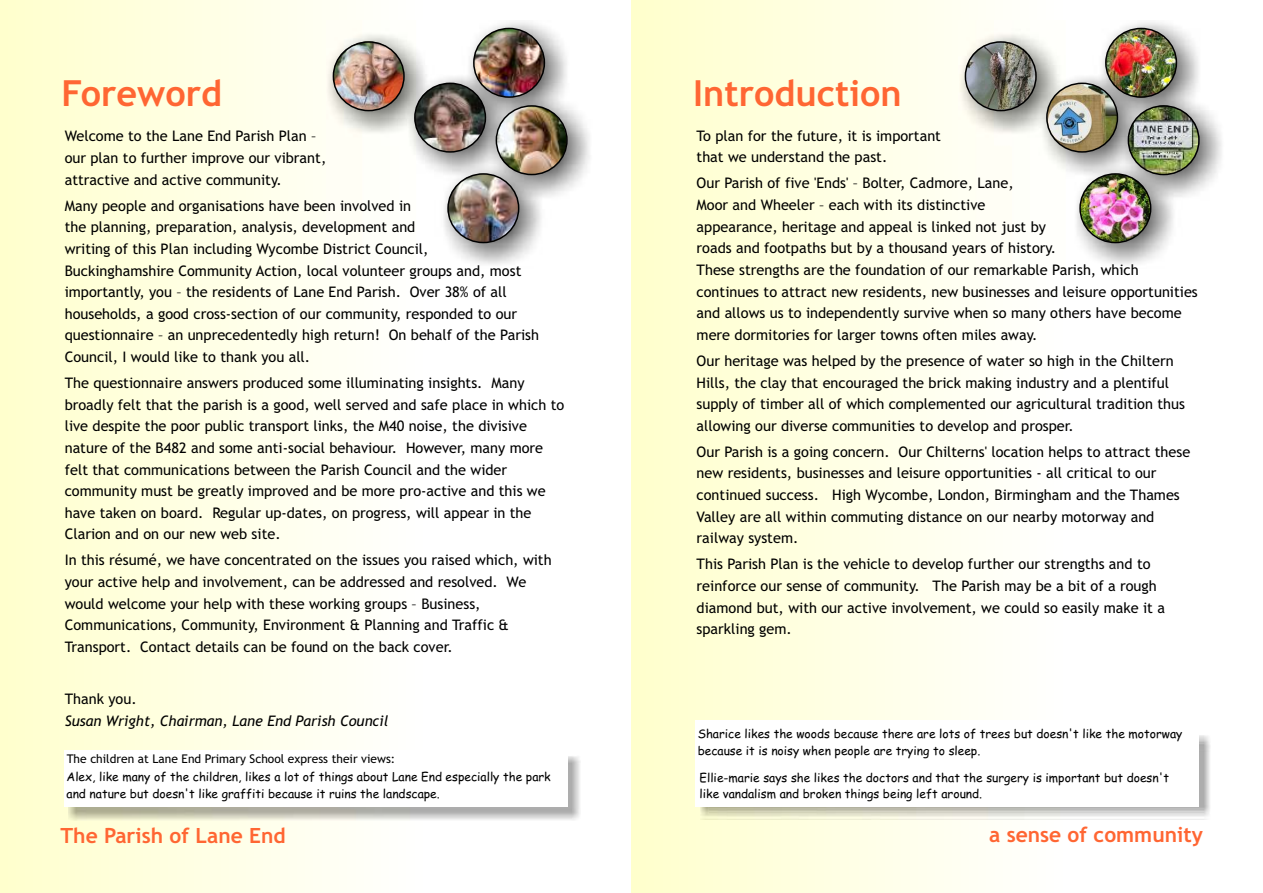
<style>
.page{position:relative;width:1263px;height:893px;background:#fff}
.page>*{position:absolute;margin:0;border:0;box-sizing:border-box;transform-origin:0 0}
.t1{font:700 36px "Trebuchet MS";color:#f63}
.t2{font:700 21px "Trebuchet MS";color:#f63}
.t3{font:14.55px/21.6px "Trebuchet MS";color:#000}
.t4{font:italic 14.55px "Trebuchet MS";color:#000}
.t5{font:12px/16.6px "Comic Sans MS";color:#000}
.t6{font:12px "Trebuchet MS";color:#000}
</style>
<div class="page">
<div style="left:0;top:0;width:424px;height:893px;background:linear-gradient(to right,#ffffcd,#fffffe)"></div>
<img style="left:326px;top:21px;width:264px;height:247px">
<img style="left:496px;top:105px;width:71px;height:69px">
<div style="left:496px;top:105px;width:72px;height:70px;border:1px solid #000;border-radius:50%"></div>
<img style="left:415px;top:80px;width:71px;height:74px">
<div style="left:414px;top:83px;width:72px;height:70px;border:1px solid #000;border-radius:50%"></div>
<img style="left:446px;top:172px;width:74px;height:71px">
<div style="left:447px;top:173px;width:72px;height:70px;border:1px solid #000;border-radius:50%"></div>
<img style="left:472px;top:29px;width:73px;height:69px">
<div style="left:473px;top:28px;width:72px;height:70px;border:1px solid #000;border-radius:50%"></div>
<div style="left:631px;top:1px;width:433px;height:892px;background:linear-gradient(to right,#ffc,#fff)"></div>
<img style="left:69px;top:756px;width:511px;height:65px">
<div style="left:64px;top:750px;width:504px;height:57px;background:#fff"></div>
<img style="left:330px;top:41px;width:75px;height:69px">
<div style="left:333px;top:41px;width:72px;height:70px;border:1px solid #000;border-radius:50%"></div>
<img style="left:701px;top:735px;width:509px;height:85px">
<div style="left:695px;top:720px;width:504px;height:87px;background:#fff"></div>
<img style="left:958px;top:21px;width:264px;height:247px">
<img style="left:1128px;top:103px;width:71px;height:75px">
<div style="left:1127px;top:105px;width:73px;height:70px;border:1px solid #000;border-radius:50%"></div>
<img style="left:1044px;top:82px;width:74px;height:71px">
<div style="left:1046px;top:83px;width:72px;height:70px;border:1px solid #000;border-radius:50%"></div>
<img style="left:1078px;top:174px;width:73px;height:69px">
<div style="left:1079px;top:173px;width:72px;height:70px;border:1px solid #000;border-radius:50%"></div>
<img style="left:1104px;top:28px;width:72px;height:71px">
<div style="left:1105px;top:28px;width:72px;height:70px;border:1px solid #000;border-radius:50%"></div>
<img style="left:965px;top:40px;width:72px;height:71px">
<div style="left:965px;top:41px;width:72px;height:70px;border:1px solid #000;border-radius:50%"></div>
<h1 class="t1" style="left:61px;top:79px;width:162px">Foreword</h1>
<p class="t3" style="left:65px;top:127px;width:263px">Welcome to the Lane End Parish Plan – our plan to further improve our vibrant, attractive and active community.</p>
<p class="t3" style="left:65px;top:196px;width:476px">Many people and organisations have been involved in<br>the planning, preparation, analysis, development and<br>writing of this Plan including Wycombe District Council, Buckinghamshire Community Action, local volunteer groups and, most importantly, you – the residents of Lane End Parish. Over 38% of all households, a good cross-section of our community, responded to our questionnaire – an unprecedentedly high return! On behalf of the Parish Council, I would like to thank you all.</p>
<p class="t3" style="left:65px;top:373px;width:501px">The questionnaire answers produced some illuminating insights. Many broadly felt that the parish is a good, well served and safe place in which to live despite the poor public transport links, the M40 noise, the divisive nature of the B482 and some anti-social behaviour. However, many more felt that communications between the Parish Council and the wider community must be greatly improved and be more pro-active and this we have taken on board. Regular up-dates, on progress, will appear in the Clarion and on our new web site.</p>
<p class="t3" style="left:65px;top:551px;width:488px">In this résumé, we have concentrated on the issues you raised which, with your active help and involvement, can be addressed and resolved. We would welcome your help with these working groups – Business, Communications, Community, Environment &amp; Planning and Traffic &amp; Transport. Contact details can be found on the back cover.</p>
<p class="t3" style="left:65px;top:689px;width:73px">Thank you.</p>
<p class="t4" style="left:65px;top:715px;width:325px">Susan Wright, Chairman, Lane End Parish Council</p>
<p class="t6" style="left:67px;top:754px;width:330px">The children at Lane End Primary School express their views:</p>
<p class="t5" style="left:67px;top:770px;width:486px">Alex, like many of the children, likes a lot of things about Lane End especially the park and nature but doesn't like graffiti because it ruins the landscape.</p>
<h2 class="t2" style="left:60px;top:827px;width:227px">The Parish of Lane End</h2>
<h1 class="t1" style="left:693px;top:79px;width:210px">Introduction</h1>
<p class="t3" style="left:697px;top:126px;width:246px">To plan for the future, it is important that we understand the past.</p>
<p class="t3" style="left:697px;top:174px;width:503px">Our Parish of five 'Ends' – Bolter, Cadmore, Lane,<br>Moor and Wheeler – each with its distinctive<br>appearance, heritage and appeal is linked not just by<br>roads and footpaths but by a thousand years of history.<br>These strengths are the foundation of our remarkable Parish, which continues to attract new residents, new businesses and leisure opportunities and allows us to independently survive when so many others have become mere dormitories for larger towns often miles away.</p>
<p class="t3" style="left:697px;top:351px;width:490px">Our heritage was helped by the presence of water so high in the Chiltern Hills, the clay that encouraged the brick making industry and a plentiful supply of timber all of which complemented our agricultural tradition thus allowing our diverse communities to develop and prosper.</p>
<p class="t3" style="left:697px;top:442px;width:495px">Our Parish is a going concern. Our Chilterns' location helps to attract these new residents, businesses and leisure opportunities - all critical to our continued success. High Wycombe, London, Birmingham and the Thames Valley are all within commuting distance on our nearby motorway and railway system.</p>
<p class="t3" style="left:697px;top:555px;width:470px">This Parish Plan is the vehicle to develop further our strengths and to reinforce our sense of community. The Parish may be a bit of a rough diamond but, with our active involvement, we could so easily make it a sparkling gem.</p>
<p class="t5" style="left:698px;top:727px;width:486px">Sharice likes the woods because there are lots of trees but doesn't like the motorway because it is noisy when people are trying to sleep.</p>
<p class="t5" style="left:699px;top:770px;width:471px">Ellie-marie says she likes the doctors and that the surgery is important but doesn't like vandalism and broken things being left around.</p>
<h2 class="t2" style="left:989px;top:827px;width:215px">a sense of community</h2>
</div>
